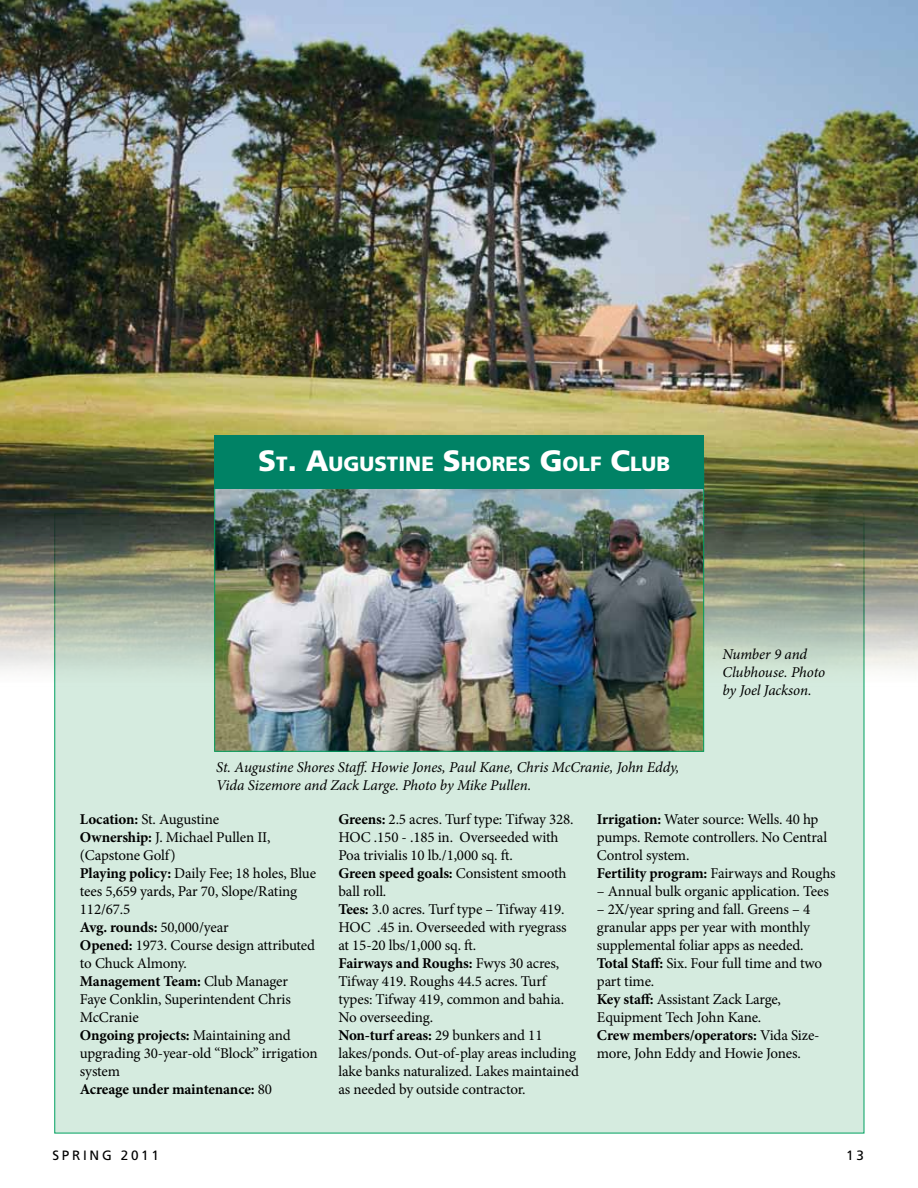
<style>
.page{position:relative;width:918px;height:1188px;background:#fff}
.page>*{position:absolute;margin:0;border:0;box-sizing:border-box;transform-origin:0 0}
.t1{font:900 20.55px "Frutiger";color:#fff}
.t2{font:15px/18px "Minion Pro";letter-spacing:-.01em;color:#000}
.t3{font:italic 15px/18px "Minion Pro";letter-spacing:-.01em;color:#000}
.t4{font:13.5px "Frutiger";letter-spacing:.2em;color:#000}
.s1{font-size:29.4px}
.s2{font-weight:700}
</style>
<div class="page">
<div style="left:54px;top:513px;width:810px;height:620px;background:#d5ebdf"></div>
<img style="left:0;top:0;width:918px;height:687px">
<img style="left:216px;top:489px;width:486px;height:261px">
<div style="left:214px;top:435px;width:490px;height:54px;background:#008265"></div>
<h1 class="t1" style="left:258px;top:451px;width:115px"><span class="s1">S</span>T<span class="s1">. A</span>UGUST</h1>
<h1 class="t1" style="left:398px;top:451px;width:273px">INE <span class="s1">S</span>HORES <span class="s1">G</span>OLF <span class="s1">C</span>LUB</h1>
<p class="t3" style="left:216px;top:758px;width:465px">St. Augustine Shores Staff. Howie Jones, Paul Kane, Chris McCranie, John Eddy,<br>Vida Sizemore and Zack Large. Photo by Mike Pullen.</p>
<p class="t3" style="left:723px;top:645px;width:104px">Number 9 and<br>Clubhouse. Photo by Joel Jackson.</p>
<p class="t2" style="left:80px;top:810px;width:239px"><span class="s2">Location:</span> St. Augustine<br><span class="s2">Ownership:</span> J. Michael Pullen II, (Capstone Golf)<br><span class="s2">Playing policy:</span> Daily Fee; 18 holes, Blue tees 5,659 yards, Par 70, Slope/Rating<br>112/67.5<br><span class="s2">Avg. rounds:</span> 50,000/year<br><span class="s2">Opened:</span> 1973. Course design attributed to Chuck Almony.<br><span class="s2">Management Team:</span> Club Manager<br>Faye Conklin, Superintendent Chris<br>McCranie<br><span class="s2">Ongoing projects:</span> Maintaining and upgrading 30-year-old “Block” irrigation system<br><span class="s2">Acreage under maintenance:</span> 80</p>
<p class="t2" style="left:338px;top:810px;width:242px"><span class="s2">Greens:</span> 2.5 acres. Turf type: Tifway 328.<br>HOC .150 - .185 in. Overseeded with Poa trivialis 10 lb./1,000 sq. ft.<br><span class="s2">Green speed goals:</span> Consistent smooth ball roll.<br><span class="s2">Tees:</span> 3.0 acres. Turf type – Tifway 419.<br>HOC .45 in. Overseeded with ryegrass at 15-20 lbs/1,000 sq. ft.<br><span class="s2">Fairways and Roughs:</span> Fwys 30 acres, Tifway 419. Roughs 44.5 acres. Turf types: Tifway 419, common and bahia.<br>No overseeding.<br><span class="s2">Non-turf areas:</span> 29 bunkers and 11 lakes/ponds. Out-of-play areas including lake banks naturalized. Lakes maintained as needed by outside contractor.</p>
<p class="t2" style="left:597px;top:810px;width:240px"><span class="s2">Irrigation:</span> Water source: Wells. 40 hp pumps. Remote controllers. No Central Control system.<br><span class="s2">Fertility program:</span> Fairways and Roughs</p>
<p class="t2" style="left:597px;top:882px;width:233px">– Annual bulk organic application. Tees</p>
<p class="t2" style="left:597px;top:900px;width:227px">– 2X/year spring and fall. Greens – 4 granular apps per year with monthly supplemental foliar apps as needed.<br><span class="s2">Total Staff:</span> Six. Four full time and two part time.<br><span class="s2">Key staff:</span> Assistant Zack Large,<br>Equipment Tech John Kane.<br><span class="s2">Crew members/operators:</span> Vida Size&shy;more, John Eddy and Howie Jones.</p>
<p class="t4" style="left:53px;top:1147px;width:108px">SPRING 2011</p>
<p class="t4" style="left:846px;top:1147px;width:19px">13</p>
</div>
